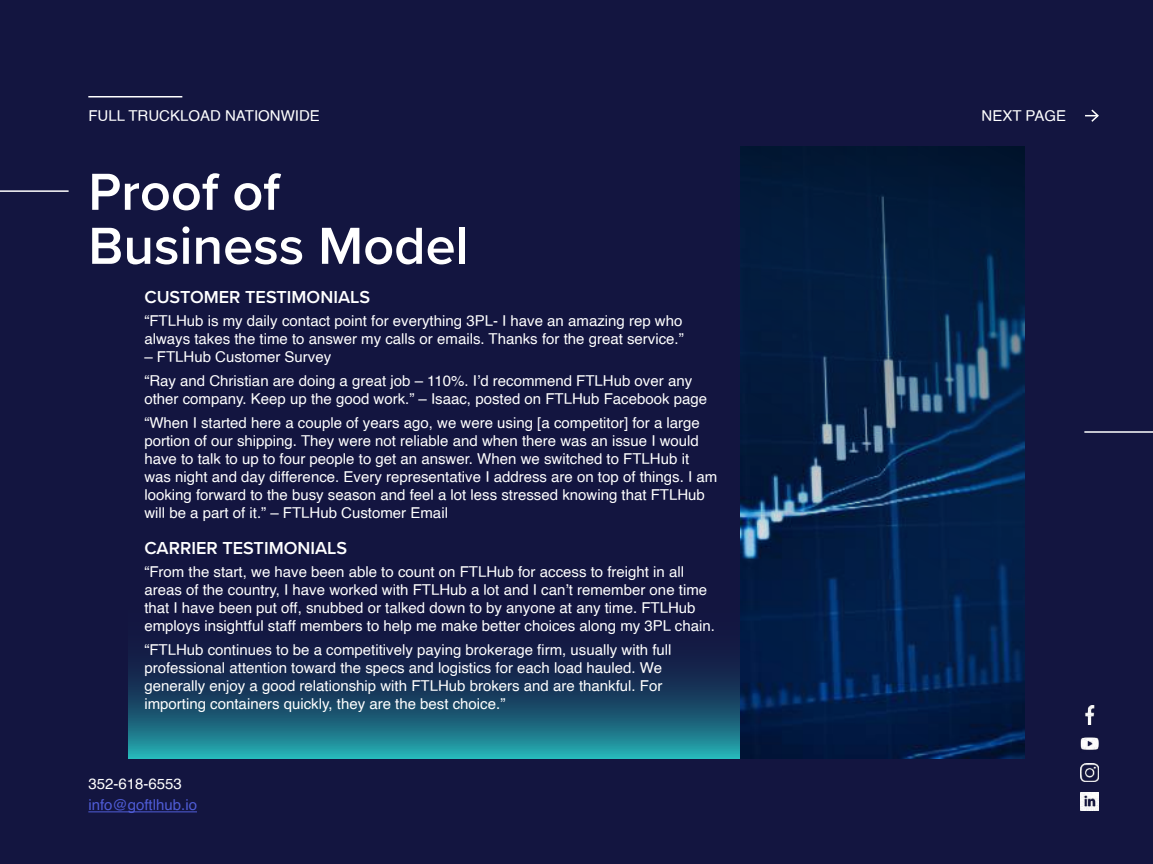
<style>
.page{position:relative;width:1153px;height:864px;background:#fff}
.page>*{position:absolute;margin:0;border:0;box-sizing:border-box;transform-origin:0 0}
.t1{font:600 54px/54px "Proxima Nova";color:#fff}
.t2{font:600 18px "Proxima Nova";color:#fff}
.t3{font:15px/18px "Helvetica";color:#fff}
.t4{font:15px "Helvetica";color:#4f5cd6}
</style>
<div class="page">
<div style="left:0;top:0;width:1152px;height:864px;background:#131540"></div>
<hr style="left:1084px;top:431px;width:68px;height:2px;background:#fff">
<hr style="left:88px;top:96px;width:94px;height:2px;background:#fff">
<hr style="left:0;top:190px;width:69px;height:2px;background:#fff">
<hr style="left:88px;top:811px;width:109px;height:1px;background:#4f5cd6">
<svg style="left:1085px;top:109px;width:14px;height:13px"></svg>
<svg style="left:129px;top:658px;width:611px;height:100px;background:#1a5771"></svg>
<img style="left:1085px;top:706px;width:10px;height:18px">
<img style="left:1080px;top:737px;width:18px;height:13px">
<img style="left:1080px;top:763px;width:18px;height:19px">
<img style="left:1080px;top:792px;width:18px;height:18px">
<svg style="left:740px;top:147px;width:283px;height:611px"></svg>
<p class="t3" style="left:88px;top:108px;width:233px">FULL TRUCKLOAD NATIONWIDE</p>
<p class="t3" style="left:981px;top:108px;width:86px">NEXT PAGE</p>
<h1 class="t1" style="left:88px;top:163px;width:382px">Proof of<br>Business Model</h1>
<p class="t2" style="left:144px;top:283px;width:227px">CUSTOMER TESTIMONIALS</p>
<p class="t3" style="left:144px;top:312px;width:541px">“FTLHub is my daily contact point for everything 3PL- I have an amazing rep who always takes the time to answer my calls or emails. Thanks for the great service.”</p>
<p class="t3" style="left:144px;top:345px;width:549px;line-height:24px">– FTLHub Customer Survey<br>“Ray and Christian are doing a great job – 110%. I’d recommend FTLHub over any</p>
<p class="t3" style="left:144px;top:387px;width:564px;line-height:24px">other company. Keep up the good work.” – Isaac, posted on FTLHub Facebook page “When I started here a couple of years ago, we were using [a competitor] for a large</p>
<p class="t3" style="left:144px;top:432px;width:574px">portion of our shipping. They were not reliable and when there was an issue I would have to talk to up to four people to get an answer. When we switched to FTLHub it was night and day difference. Every representative I address are on top of things. I am looking forward to the busy season and feel a lot less stressed knowing that FTLHub will be a part of it.” – FTLHub Customer Email</p>
<p class="t2" style="left:144px;top:534px;width:204px">CARRIER TESTIMONIALS</p>
<p class="t3" style="left:144px;top:563px;width:572px">“From the start, we have been able to count on FTLHub for access to freight in all areas of the country, I have worked with FTLHub a lot and I can’t remember one time that I have been put off, snubbed or talked down to by anyone at any time. FTLHub employs insightful staff members to help me make better choices along my 3PL chain.</p>
<p class="t3" style="left:144px;top:641px;width:528px">“FTLHub continues to be a competitively paying brokerage firm, usually with full professional attention toward the specs and logistics for each load hauled. We generally enjoy a good relationship with FTLHub brokers and are thankful. For importing containers quickly, they are the best choice.”</p>
<p class="t3" style="left:88px;top:775px;width:95px">352-618-6553</p>
<p class="t4" style="left:88px;top:793px;width:110px">info@goftlhub.io</p>
</div>
